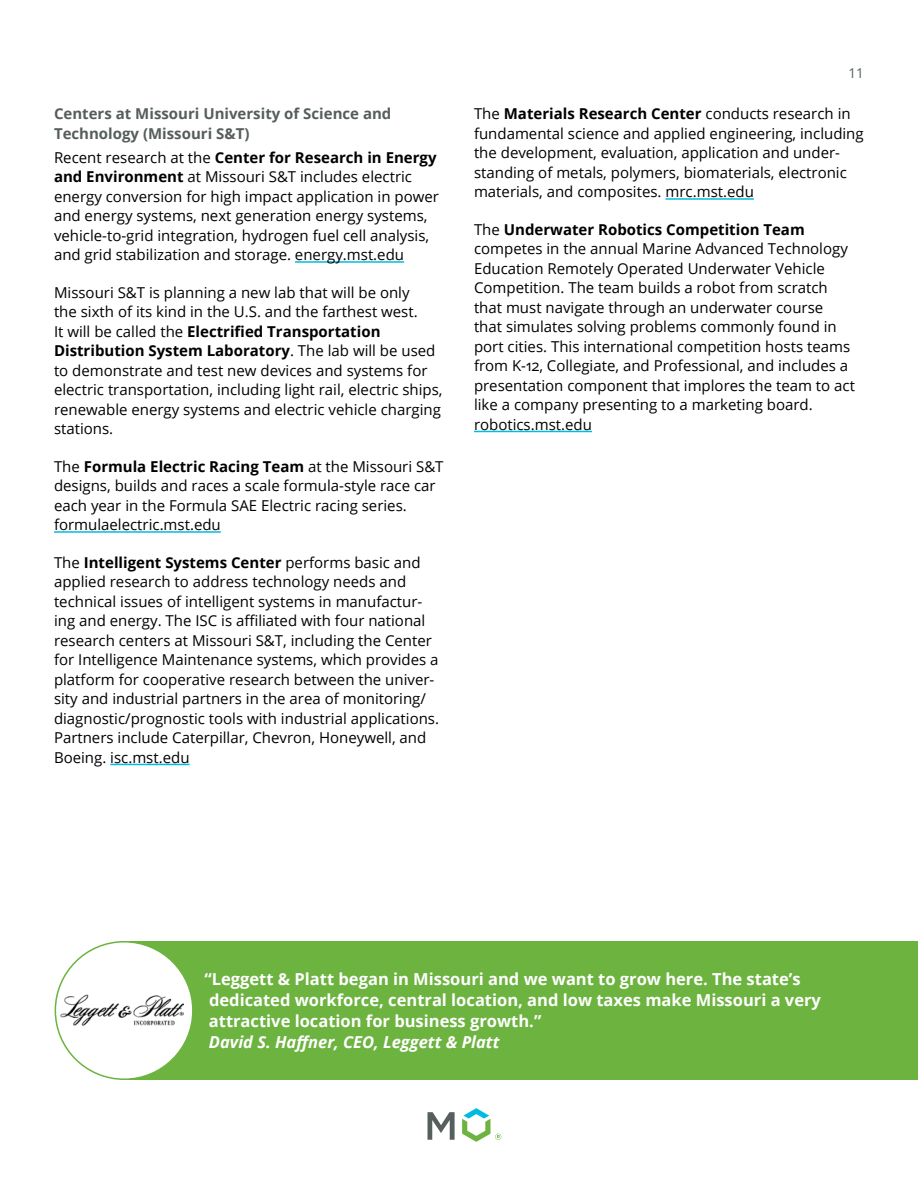
<style>
.page{position:relative;width:918px;height:1188px;background:#fff}
.page>*{position:absolute;margin:0;border:0;box-sizing:border-box;transform-origin:0 0}
.t1{font:700 16.5px/21px "Open Sans";color:#fff}
.t2{font:italic 700 16.5px "Open Sans";color:#fff}
.t3{font:15px/19.5px "Open Sans";color:#000}
.t4{font:700 15px/19.5px "Open Sans";color:#565e5d}
.t5{font:13.5px "Open Sans";color:#565e5d}
.s1{font-weight:700}
</style>
<div class="page">
<svg style="left:428px;top:1112px;width:27px;height:28px"></svg>
<svg style="left:462px;top:1108px;width:39px;height:34px"></svg>
<hr style="left:295px;top:261px;width:109px;height:2px;background:#00bddd">
<hr style="left:54px;top:531px;width:167px;height:2px;background:#00bddd">
<hr style="left:110px;top:764px;width:80px;height:1px;background:#00bddd">
<hr style="left:666px;top:198px;width:88px;height:2px;background:#00bddd">
<hr style="left:474px;top:431px;width:118px;height:1px;background:#00bddd">
<div style="left:124px;top:941px;width:794px;height:139px;background:#6cb33f"></div>
<div style="left:55px;top:942px;width:138px;height:137px;background:#fff;border-radius:50%"></div>
<img style="left:61px;top:995px;width:123px;height:31px">
<p class="t4" style="left:54px;top:104px;width:339px">Centers at Missouri University of Science and<br>Technology (Missouri S&amp;T)</p>
<p class="t3" style="left:54px;top:147px;width:386px">Recent research at the <span class="s1">Center for Research in Energy and Environment</span> at Missouri S&amp;T includes electric energy conversion for high impact application in power and energy systems, next generation energy systems, vehicle-to-grid integration, hydrogen fuel cell analysis, and grid stabilization and storage. energy.mst.edu</p>
<p class="t3" style="left:54px;top:282px;width:390px">Missouri S&amp;T is planning a new lab that will be only<br>the sixth of its kind in the U.S. and the farthest west.<br>It will be called the <span class="s1">Electrified Transportation Distribution System Laboratory</span>. The lab will be used to demonstrate and test new devices and systems for electric transportation, including light rail, electric ships, renewable energy systems and electric vehicle charging stations.</p>
<p class="t3" style="left:54px;top:456px;width:391px">The <span class="s1">Formula Electric Racing Team</span> at the Missouri S&amp;T designs, builds and races a scale formula-style race car each year in the Formula SAE Electric racing series. formulaelectric.mst.edu</p>
<p class="t3" style="left:54px;top:552px;width:387px">The <span class="s1">Intelligent Systems Center</span> performs basic and applied research to address technology needs and technical issues of intelligent systems in manufactur&shy;ing and energy. The ISC is affiliated with four national research centers at Missouri S&amp;T, including the Center for Intelligence Maintenance systems, which provides a platform for cooperative research between the univer&shy;sity and industrial partners in the area of monitoring/ diagnostic/prognostic tools with industrial applications.<br>Partners include Caterpillar, Chevron, Honeywell, and Boeing. isc.mst.edu</p>
<p class="t5" style="left:849px;top:64px;width:17px">11</p>
<p class="t3" style="left:474px;top:104px;width:391px">The <span class="s1">Materials Research Center</span> conducts research in fundamental science and applied engineering, including the development, evaluation, application and under&shy;standing of metals, polymers, biomaterials, electronic materials, and composites. mrc.mst.edu</p>
<p class="t3" style="left:474px;top:219px;width:383px">The <span class="s1">Underwater Robotics Competition Team </span>competes in the annual Marine Advanced Technology Education Remotely Operated Underwater Vehicle Competition. The team builds a robot from scratch that must navigate through an underwater course that simulates solving problems commonly found in port cities. This international competition hosts teams from K-12, Collegiate, and Professional, and includes a presentation component that implores the team to act like a company presenting to a marketing board. robotics.mst.edu</p>
<p class="t1" style="left:204px;top:968px;width:618px">“Leggett &amp; Platt began in Missouri and we want to grow here. The state’s dedicated workforce, central location, and low taxes make Missouri a very attractive location for business growth.”</p>
<p class="t2" style="left:209px;top:1031px;width:292px">David S. Haffner, CEO, Leggett &amp; Platt</p>
</div>
